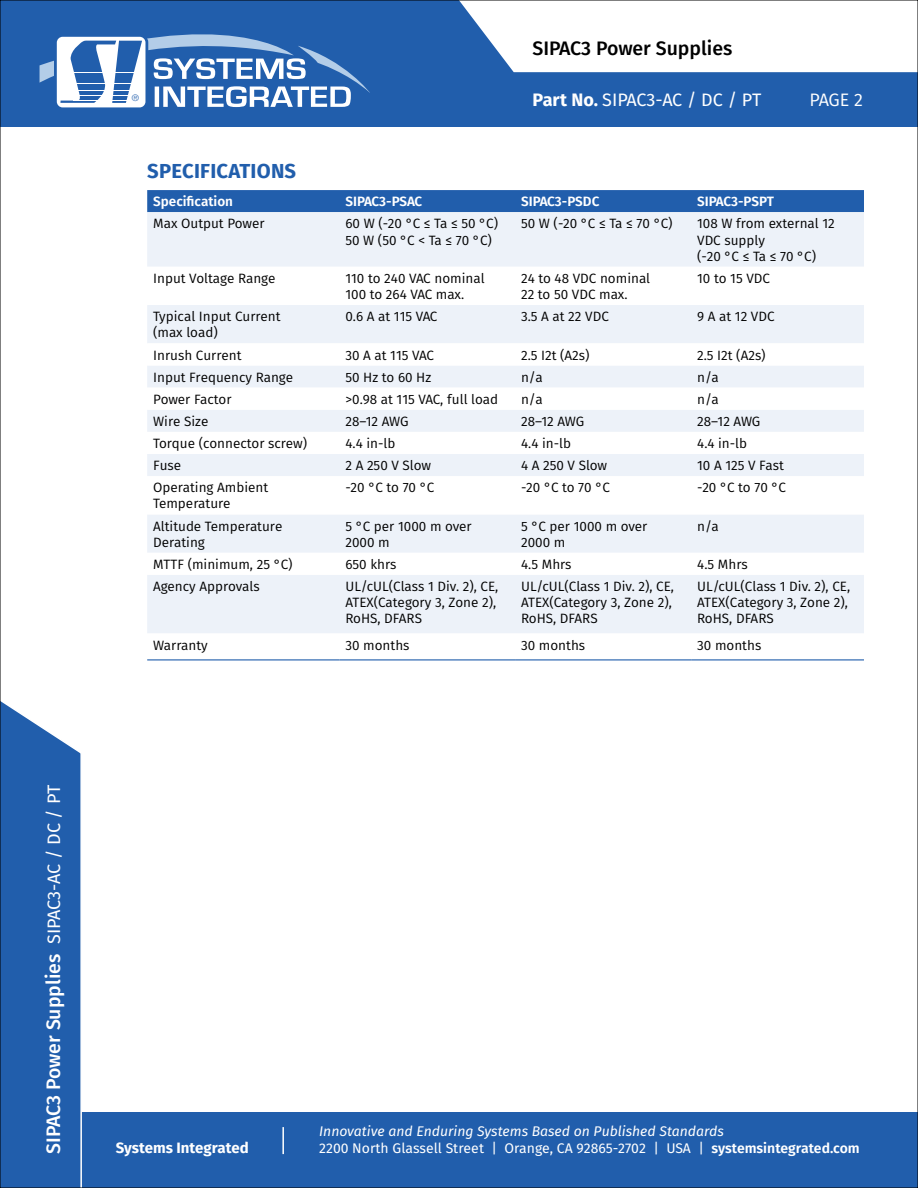
<style>
.page{position:relative;width:918px;height:1188px;background:#fff}
.page>*{position:absolute;margin:0;border:0;box-sizing:border-box;transform-origin:0 0}
.t1{font:700 20.25px "Fira Sans";letter-spacing:.01em;color:#215eac}
.t2{font:500 19.5px "Fira Sans";color:#fff}
.t3{font:500 19.5px "Fira Sans";color:#000}
.t4{font:18px "Fira Sans";letter-spacing:-.005em;color:#fff}
.t5{font:18px "Fira Sans";color:#fff}
.t6{font:700 15px "Fira Sans";color:#fff}
.t7{font:13.95px "Fira Sans";color:#fff}
.t8{font:italic 13.95px "Fira Sans";color:#fff}
.t9{font:13.5px/16.2px "Fira Sans";color:#000}
.t10{font:600 13.5px "Fira Sans";color:#fff}
.t11{font:300 9px "Helvetica";color:#215eac}
.s1{font-weight:700}
.s2{font-weight:400;font-size:18px}
.s3{font-weight:600}
</style>
<div class="page">
<div style="left:0;top:0;width:918px;height:127px;background:#215eac"></div>
<div style="left:147px;top:190px;width:717px;height:22px;background:#215eac"></div>
<div style="left:147px;top:212px;width:717px;height:55px;background:#edf2f9"></div>
<svg style="left:147px;top:305px;width:717px;height:328px;fill:#edf2f9"></svg>
<hr style="left:147px;top:659px;width:192px;height:1px;background:#215eac">
<hr style="left:339px;top:659px;width:176px;height:1px;background:#215eac">
<hr style="left:515px;top:659px;width:176px;height:1px;background:#215eac">
<hr style="left:691px;top:659px;width:173px;height:1px;background:#215eac">
<div style="left:0;top:1113px;width:918px;height:75px;background:#215eac"></div>
<hr style="left:282px;top:1127px;width:2px;height:27px;background:#fff">
<div style="left:460px;top:2px;width:456px;height:70px;background:#fff"></div>
<div style="left:2px;top:702px;width:81px;height:484px;background:#215eac"></div>
<div style="left:54px;top:34px;width:94px;height:76px;border:3px solid #215eac;border-radius:7px"></div>
<svg style="left:40px;top:34px;width:330px;height:73px"></svg>
<p class="t11" style="left:132px;top:90px;width:9px">®</p>
<h2 class="t3" style="left:532px;top:34px;width:201px">SIPAC3 Power Supplies</h2>
<h3 class="t4" style="left:532px;top:87px;width:230px"><span class="s1">Part No.</span> SIPAC3-AC / DC / PT</h3>
<h3 class="t5" style="left:810px;top:87px;width:55px">PAGE 2</h3>
<h1 class="t1" style="left:147px;top:157px;width:150px">SPECIFICATIONS</h1>
<p class="t10" style="left:153px;top:192px;width:81px">Specification</p>
<p class="t10" style="left:345px;top:192px;width:78px">SIPAC3-PSAC</p>
<p class="t10" style="left:521px;top:192px;width:80px">SIPAC3-PSDC</p>
<p class="t10" style="left:697px;top:192px;width:78px">SIPAC3-PSPT</p>
<p class="t9" style="left:153px;top:216px;width:113px">Max Output Power</p>
<p class="t9" style="left:345px;top:216px;width:154px">60 W (-20 °C ≤ Ta ≤ 50 °C)<br>50 W (50 °C &lt; Ta ≤ 70 °C)</p>
<p class="t9" style="left:521px;top:216px;width:153px">50 W (-20 °C ≤ Ta ≤ 70 °C)</p>
<p class="t9" style="left:697px;top:216px;width:139px">108 W from external 12<br>VDC supply<br>(-20 °C ≤ Ta ≤ 70 °C)</p>
<p class="t9" style="left:153px;top:270px;width:124px">Input Voltage Range</p>
<p class="t9" style="left:345px;top:270px;width:141px">110 to 240 VAC nominal<br>100 to 264 VAC max.</p>
<p class="t9" style="left:521px;top:270px;width:131px">24 to 48 VDC nominal<br>22 to 50 VDC max.</p>
<p class="t9" style="left:697px;top:270px;width:74px">10 to 15 VDC</p>
<p class="t9" style="left:153px;top:308px;width:129px">Typical Input Current (max load)</p>
<p class="t9" style="left:345px;top:308px;width:94px">0.6 A at 115 VAC</p>
<p class="t9" style="left:521px;top:308px;width:89px">3.5 A at 22 VDC</p>
<p class="t9" style="left:697px;top:308px;width:79px">9 A at 12 VDC</p>
<p class="t9" style="left:153px;top:347px;width:90px">Inrush Current</p>
<p class="t9" style="left:345px;top:347px;width:90px">30 A at 115 VAC</p>
<p class="t9" style="left:521px;top:347px;width:70px">2.5 I2t (A2s)</p>
<p class="t9" style="left:697px;top:347px;width:70px">2.5 I2t (A2s)</p>
<p class="t9" style="left:153px;top:369px;width:141px">Input Frequency Range</p>
<p class="t9" style="left:345px;top:369px;width:87px">50 Hz to 60 Hz</p>
<p class="t9" style="left:521px;top:369px;width:23px">n/a</p>
<p class="t9" style="left:697px;top:369px;width:23px">n/a</p>
<p class="t9" style="left:153px;top:391px;width:80px">Power Factor</p>
<p class="t9" style="left:345px;top:391px;width:154px">&gt;0.98 at 115 VAC, full load</p>
<p class="t9" style="left:521px;top:391px;width:23px">n/a</p>
<p class="t9" style="left:697px;top:391px;width:23px">n/a</p>
<p class="t9" style="left:153px;top:413px;width:57px">Wire Size</p>
<p class="t9" style="left:345px;top:413px;width:65px">28–12 AWG</p>
<p class="t9" style="left:521px;top:413px;width:65px">28–12 AWG</p>
<p class="t9" style="left:697px;top:413px;width:65px">28–12 AWG</p>
<p class="t9" style="left:153px;top:435px;width:156px">Torque (connector screw)</p>
<p class="t9" style="left:345px;top:435px;width:52px">4.4 in-lb</p>
<p class="t9" style="left:521px;top:435px;width:52px">4.4 in-lb</p>
<p class="t9" style="left:697px;top:435px;width:52px">4.4 in-lb</p>
<p class="t9" style="left:153px;top:457px;width:30px">Fuse</p>
<p class="t9" style="left:345px;top:457px;width:87px">2 A 250 V Slow</p>
<p class="t9" style="left:521px;top:457px;width:88px">4 A 250 V Slow</p>
<p class="t9" style="left:697px;top:457px;width:88px">10 A 125 V Fast</p>
<p class="t9" style="left:153px;top:479px;width:117px">Operating Ambient<br>Temperature</p>
<p class="t9" style="left:345px;top:479px;width:90px">-20 °C to 70 °C</p>
<p class="t9" style="left:521px;top:479px;width:90px">-20 °C to 70 °C</p>
<p class="t9" style="left:697px;top:479px;width:90px">-20 °C to 70 °C</p>
<p class="t9" style="left:153px;top:518px;width:131px">Altitude Temperature<br>Derating</p>
<p class="t9" style="left:345px;top:518px;width:128px">5 °C per 1000 m over<br>2000 m</p>
<p class="t9" style="left:521px;top:518px;width:128px">5 °C per 1000 m over<br>2000 m</p>
<p class="t9" style="left:697px;top:518px;width:23px">n/a</p>
<p class="t9" style="left:153px;top:556px;width:141px">MTTF (minimum, 25 °C)</p>
<p class="t9" style="left:345px;top:556px;width:53px">650 khrs</p>
<p class="t9" style="left:521px;top:556px;width:52px">4.5 Mhrs</p>
<p class="t9" style="left:697px;top:556px;width:52px">4.5 Mhrs</p>
<p class="t9" style="left:153px;top:578px;width:108px">Agency Approvals</p>
<p class="t9" style="left:345px;top:578px;width:154px">UL/cUL(Class 1 Div. 2), CE,<br>ATEX(Category 3, Zone 2),<br>RoHS, DFARS</p>
<p class="t9" style="left:521px;top:578px;width:154px">UL/cUL(Class 1 Div. 2), CE,<br>ATEX(Category 3, Zone 2),<br>RoHS, DFARS</p>
<p class="t9" style="left:697px;top:578px;width:154px">UL/cUL(Class 1 Div. 2), CE,<br>ATEX(Category 3, Zone 2),<br>RoHS, DFARS</p>
<p class="t9" style="left:153px;top:637px;width:56px">Warranty</p>
<p class="t9" style="left:345px;top:637px;width:66px">30 months</p>
<p class="t9" style="left:521px;top:637px;width:66px">30 months</p>
<p class="t9" style="left:697px;top:637px;width:66px">30 months</p>
<h2 class="t2" style="left:40px;top:1154px;width:370px;rotate:-90deg">SIPAC3 Power Supplies <span class="s2">SIPAC3-AC / DC / PT</span></h2>
<p class="t8" style="left:319px;top:1122px;width:406px">Innovative and Enduring Systems Based on Published Standards</p>
<p class="t6" style="left:116px;top:1137px;width:134px">Systems Integrated</p>
<p class="t7" style="left:319px;top:1138px;width:542px">2200 North Glassell Street | Orange, CA 92865-2702 | USA | <span class="s3">systemsintegrated.com</span></p>
</div>
